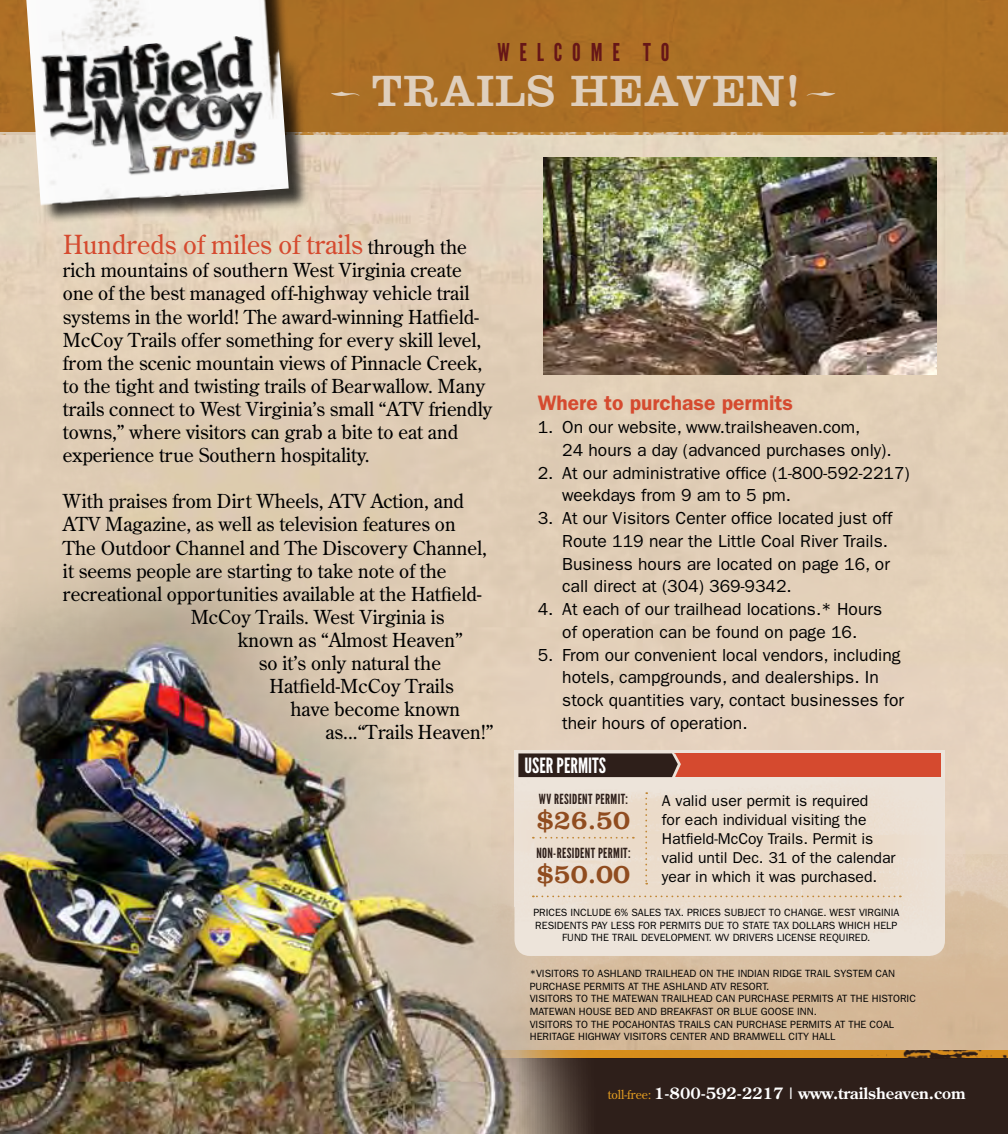
<style>
.page{position:relative;width:1008px;height:1134px;background:#2e1f1a}
.page>*{position:absolute;margin:0;border:0;box-sizing:border-box;transform-origin:0 0}
.t1{font:45.5px "Clarendon";letter-spacing:.025em;color:#dfcfbd}
.t2{font:27.82px "Clarendon";color:#904c1f}
.t3{font:26.25px "Century Old Style";color:#d54a2f}
.t4{font:24.5px "League Gothic";letter-spacing:.4em;color:#661617}
.t5{font:600 21px "Franklin Gothic";color:#d54a2f}
.t6{font:21px "League Gothic";color:#fff}
.t7{font:19.25px/23.1px "Century Old Style";color:#000}
.t8{font:17.5px/22.8px "Franklin Gothic";color:#000}
.t9{font:15.75px/18.9px "Franklin Gothic";color:#000}
.t10{font:700 15.75px "Century Old Style";color:#fff}
.t11{font:14px "League Gothic";letter-spacing:.025em;color:#2e1f1a}
.t12{font:10.5px/12.6px "Franklin Gothic";color:#000}
.s1{font-size:19.25px;color:#000}
.s2{font-weight:400;font-size:12.25px;color:#e49d21}
</style>
<div class="page">
<div style="left:0;top:0;width:1008px;height:1050px;background:#e3d0b9"></div>
<img style="left:655px;top:854px;width:353px;height:204px">
<img style="left:0;top:437px;width:655px;height:697px">
<img style="left:544px;top:158px;width:393px;height:216px">
<div style="left:514px;top:750px;width:431px;height:156px;background:#ede4da"></div>
<div style="left:514px;top:776px;width:431px;height:180px;background:#ede4da;border-radius:16px"></div>
<img style="left:490px;top:778px;width:419px;height:164px">
<svg style="left:533px;top:896px;width:368px;height:1px"></svg>
<div style="left:675px;top:753px;width:266px;height:24px;background:#d54a2f"></div>
<svg style="left:518px;top:753px;width:163px;height:24px;background:#382722"></svg>
<svg style="left:533px;top:837px;width:101px;height:2px"></svg>
<svg style="left:645px;top:792px;width:2px;height:93px"></svg>
<div style="left:0;top:0;width:1008px;height:135px;background:#ac7025"></div>
<img style="left:0;top:132px;width:1008px;height:3px">
<div style="left:27px;top:0;width:283px;height:224px;background:#000;opacity:.75"></div>
<img style="left:26px;top:0;width:263px;height:206px">
<img style="left:24px;top:33px;width:256px;height:160px">
<p class="t4" style="left:497px;top:39px;width:174px">WELCOME TO</p>
<h1 class="t1" style="left:372px;top:64px;width:430px">TRAILS HEAVEN!</h1>
<h3 class="t3" style="left:63px;top:228px;width:405px">Hundreds of miles of trails <span class="s1">through the</span></h3>
<p class="t7" style="left:63px;top:258px;width:431px">rich mountains of southern West Virginia create one of the best managed off-highway vehicle trail systems in the world! The award-winning Hatfield-McCoy Trails offer something for every skill level, from the scenic mountain views of Pinnacle Creek, to the tight and twisting trails of Bearwallow. Many trails connect to West Virginia’s small “ATV friendly towns,” where visitors can grab a bite to eat and experience true Southern hospitality.</p>
<p class="t7" style="left:63px;top:489px;width:403px">With praises from Dirt Wheels, ATV Action, and</p>
<p class="t7" style="left:63px;top:512px;width:394px">ATV Magazine, as well as television features on</p>
<p class="t7" style="left:63px;top:535px;width:425px">The Outdoor Channel and The Discovery Channel,</p>
<p class="t7" style="left:63px;top:559px;width:385px">it seems people are starting to take note of the</p>
<p class="t7" style="left:63px;top:582px;width:420px">recreational opportunities available at the Hatfield-</p>
<p class="t7" style="left:191px;top:605px;width:255px">McCoy Trails. West Virginia is</p>
<p class="t7" style="left:238px;top:628px;width:226px">known as “Almost Heaven”</p>
<p class="t7" style="left:259px;top:651px;width:184px">so it’s only natural the</p>
<p class="t7" style="left:269px;top:674px;width:186px">Hatfield-McCoy Trails</p>
<p class="t7" style="left:290px;top:697px;width:171px">have become known</p>
<p class="t7" style="left:325px;top:720px;width:169px">as...“Trails Heaven!”</p>
<p class="t5" style="left:538px;top:391px;width:257px">Where to purchase permits</p>
<p class="t8" style="left:562px;top:415px;width:331px;text-indent:-24px">1. On our website, www.trailsheaven.com,<br>24 hours a day (advanced purchases only).</p>
<p class="t8" style="left:562px;top:461px;width:349px;text-indent:-24px">2. At our administrative office (1-800-592-2217) weekdays from 9 am to 5 pm.</p>
<p class="t8" style="left:562px;top:506px;width:332px;text-indent:-24px">3. At our Visitors Center office located just off Route 119 near the Little Coal River Trails.<br>Business hours are located on page 16, or call direct at (304) 369-9342.</p>
<p class="t8" style="left:538px;top:597px;width:346px;text-align:center">4. At each of our trailhead locations.* Hours of operation can be found on page 16.</p>
<p class="t8" style="left:562px;top:643px;width:343px;text-indent:-24px">5. From our convenient local vendors, including hotels, campgrounds, and dealerships. I n stock quantities vary, contact businesses for their hours of operation.</p>
<p class="t6" style="left:524px;top:754px;width:83px">USER PERMITS</p>
<p class="t11" style="left:539px;top:791px;width:90px">WV RESIDENT PERMIT:</p>
<h2 class="t2" style="left:537px;top:803px;width:95px">$26.50</h2>
<p class="t11" style="left:536px;top:845px;width:96px">NON-RESIDENT PERMIT:</p>
<h2 class="t2" style="left:537px;top:858px;width:95px">$50.00</h2>
<p class="t9" style="left:662px;top:791px;width:235px">A valid user permit is required<br>for each individual visiting the<br>H atfield-McCoy Trails. Permit is valid until Dec. 31 of the calendar year in which it was purchased.</p>
<p class="t12" style="left:533px;top:906px;width:367px;text-align:center">Prices include 6% sales tax. Prices subject to change. West Virginia residents pay less for permits due to state tax dollars which help fund the trail development. WV Drivers License Required.</p>
<p class="t12" style="left:530px;top:967px;width:388px">*Visitors to Ashland Trailhead on the I ndian Ridge Trail System can purchase permits at the Ashland ATV Resort.<br>Visitors to the matewan trailhead can purchase permits at the historic matewan HOUSE</p>
<p class="t12" style="left:530px;top:1005px;width:366px;text-indent:85px">bed and breakfast or Blue Goose I nn.<br>Visitors to the Pocahontas Trails can purchase permits at the Coal<br>H eritage H ighway Visitors Center and Bramwell City Hall</p>
<p class="t10" style="left:608px;top:1083px;width:360px"><span class="s2">toll-free:</span> 1-800-592-2217 | www.trailsheaven.com</p>
</div>
